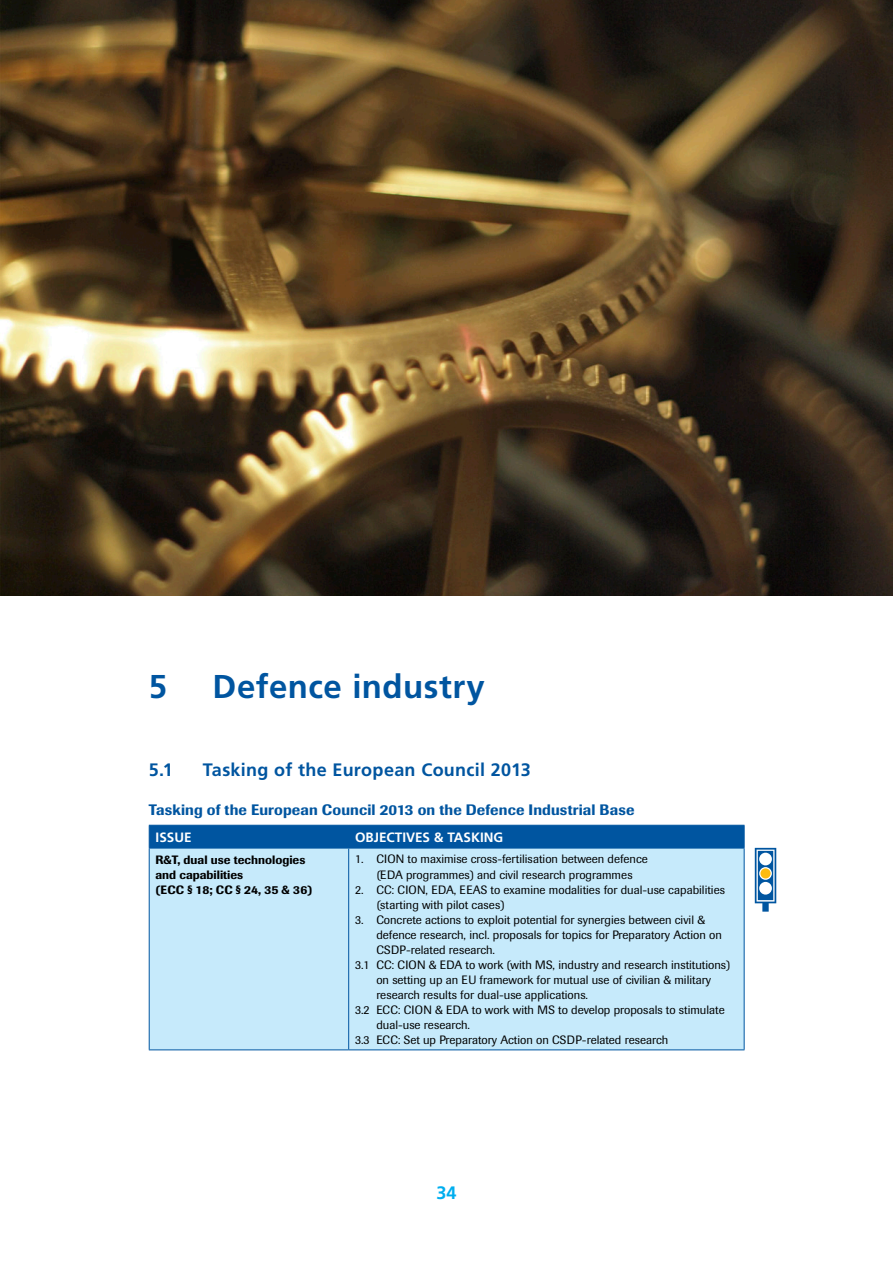
<style>
.page{position:relative;width:893px;height:1263px;background:#fff}
.page>*{position:absolute;margin:0;border:0;box-sizing:border-box;transform-origin:0 0}
.t1{font:700 33px "Frutiger LT Std";letter-spacing:.015em;color:#0055a0}
.H2_H{font:700 18px "Frutiger LT Std";letter-spacing:.015em;color:#0055a0}
.t2{font:700 18px "Frutiger";color:#00aeef}
.Caption_T{font:500 15px "Imago";letter-spacing:.01em;color:#0055a0}
.H1_C_T{font:700 13.5px "Frutiger LT Std";color:#fff}
.L1_T{font:12px/15px "Imago";color:#000}
.P_T{font:500 12px/15px "Imago";color:#000}
</style>
<div class="page">
<div style="left:150px;top:849px;width:594px;height:200px;background:#c6eafb"></div>
<div style="left:149px;top:825px;width:596px;height:23px;background:#0055a0"></div>
<hr style="left:149px;top:848px;width:200px;height:1px;background:#0055a0">
<hr style="left:149px;top:848px;width:1px;height:201px;background:#0055a0">
<hr style="left:349px;top:848px;width:395px;height:1px;background:#0055a0">
<hr style="left:348px;top:848px;width:1px;height:201px;background:#0055a0">
<hr style="left:744px;top:848px;width:1px;height:201px;background:#0055a0">
<hr style="left:149px;top:1049px;width:200px;height:1px;background:#0055a0">
<hr style="left:349px;top:1049px;width:395px;height:1px;background:#0055a0">
<svg style="left:755px;top:848px;width:21px;height:64px"></svg>
<img style="left:0;top:0;width:893px;height:595px">
<h1 class="t1" style="left:149px;top:667px;width:20px">5</h1>
<h1 class="t1" style="left:213px;top:667px;width:274px">Defence industry</h1>
<p class="H2_H" style="left:149px;top:759px;width:26px">5.1</p>
<p class="H2_H" style="left:203px;top:759px;width:330px">Tasking of the European Council 2013</p>
<p class="Caption_T" style="left:149px;top:800px;width:487px">Tasking of the European Council 2013 on the Defence Industrial Base</p>
<p class="H1_C_T" style="left:156px;top:829px;width:38px">ISSUE</p>
<p class="H1_C_T" style="left:355px;top:829px;width:150px">OBJECTIVES &amp; TASKING</p>
<p class="P_T" style="left:156px;top:852px;width:158px">R&amp;T, dual use technologies and capabilities<br>(ECC § 18; CC § 24, 35 &amp; 36)</p>
<p class="L1_T" style="left:355px;top:852px;width:294px;text-align:center">1. CION to maximise cross-fertilisation between defence (EDA programmes) and civil research programmes</p>
<p class="L1_T" style="left:376px;top:882px;width:350px;text-indent:-21px">2. CC: CION, EDA, EEAS to examine modalities for dual-use capabilities (starting with pilot cases)</p>
<p class="L1_T" style="left:376px;top:912px;width:347px;text-indent:-21px">3. Concrete actions to exploit potential for synergies between civil &amp; defence research, incl. proposals for topics for Preparatory Action on<br>CSDP-related research.</p>
<p class="L1_T" style="left:376px;top:957px;width:355px;text-indent:-21px">3.1 CC: CION &amp; EDA to work (with MS, industry and research institutions) on setting up an EU framework for mutual use of civilian &amp; military research results for dual-use applications.</p>
<p class="L1_T" style="left:376px;top:1002px;width:350px;text-indent:-21px">3.2 ECC: CION &amp; EDA to work with MS to develop proposals to stimulate dual-use research.</p>
<p class="L1_T" style="left:355px;top:1032px;width:315px">3.3 ECC: Set up Preparatory Action on CSDP-related research</p>
<h2 class="t2" style="left:436px;top:1182px;width:22px">34</h2>
</div>
